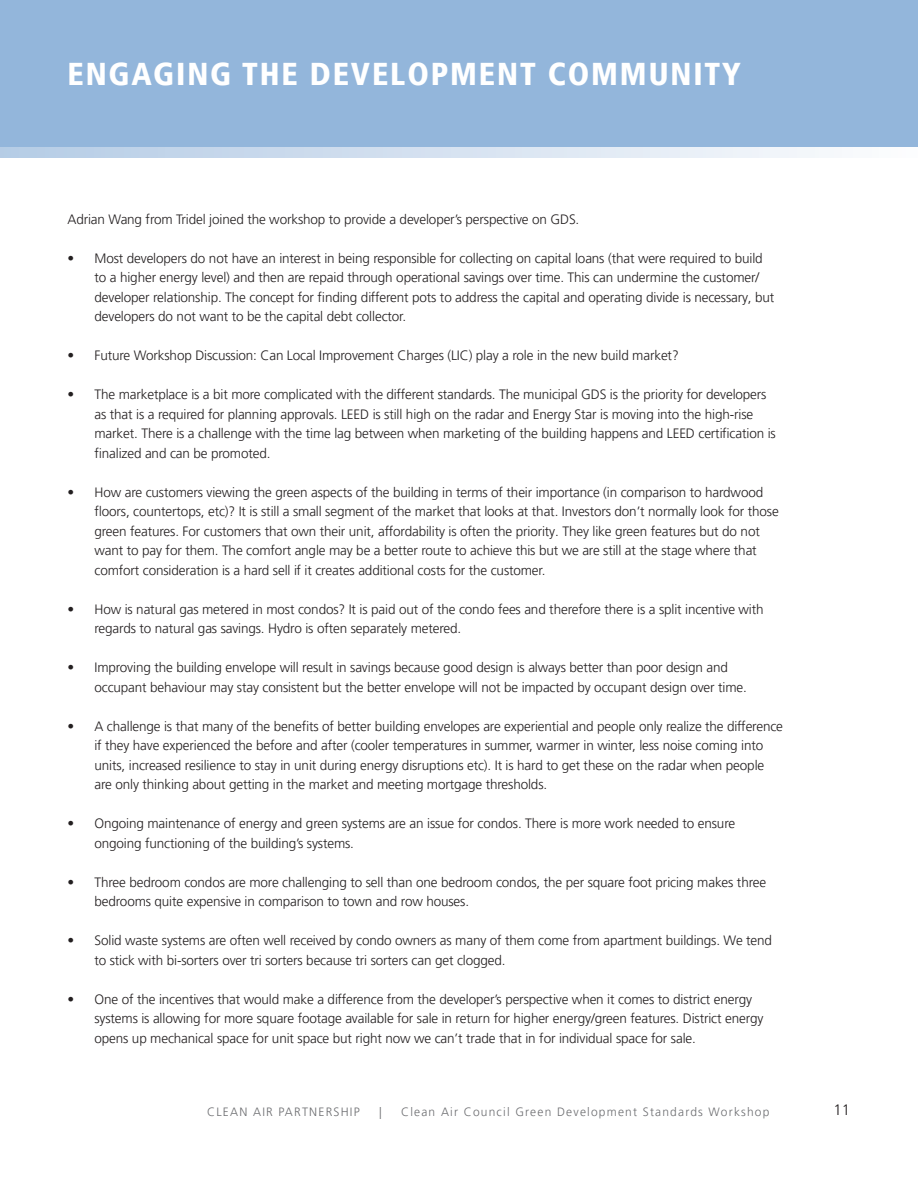
<style>
.page{position:relative;width:918px;height:1188px;background:#fff}
.page>*{position:absolute;margin:0;border:0;box-sizing:border-box;transform-origin:0 0}
.t1{font:900 condensed 31.5px "Frutiger LT Pro";letter-spacing:.06em;color:#fff}
.t2{font:300 15px "Frutiger LT Pro";color:#231f20}
.Paragraph{font:300 13.5px/19.5px "Frutiger LT Pro";letter-spacing:-.01em;color:#231f20}
.t3{font:300 12px "Frutiger LT Pro";letter-spacing:.1em;color:#6c6d70}
</style>
<div class="page">
<div style="left:0;top:0;width:918px;height:147px;background:#93b6db"></div>
<svg style="left:0;top:147px;width:819px;height:10px;background:#d3e0ef"></svg>
<p class="t1" style="left:68px;top:55px;width:675px">ENGAGING THE DEVELOPMENT COMMUNITY</p>
<p class="Paragraph" style="left:68px;top:209px;width:513px">Adrian Wang from Tridel joined the workshop to provide a developer’s perspective on GDS.</p>
<p class="Paragraph" style="left:94px;top:248px;width:681px;text-indent:-27px">• Most developers do not have an interest in being responsible for collecting on capital loans (that were required to build to a higher energy level) and then are repaid through operational savings over time. This can undermine the customer/ developer relationship. The concept for finding different pots to address the capital and operating divide is necessary, but developers do not want to be the capital debt collector.</p>
<p class="Paragraph" style="left:68px;top:346px;width:613px">• Future Workshop Discussion: Can Local Improvement Charges (LIC) play a role in the new build market?</p>
<p class="Paragraph" style="left:94px;top:385px;width:683px;text-indent:-27px">• The marketplace is a bit more complicated with the different standards. The municipal GDS is the priority for developers as that is a required for planning approvals. LEED is still high on the radar and Energy Star is moving into the high-rise market. There is a challenge with the time lag between when marketing of the building happens and LEED certification is finalized and can be promoted.</p>
<p class="Paragraph" style="left:94px;top:482px;width:686px;text-indent:-27px">• How are customers viewing the green aspects of the building in terms of their importance (in comparison to hardwood floors, countertops, etc)? It is still a small segment of the market that looks at that. Investors don’t normally look for those green features. For customers that own their unit, affordability is often the priority. They like green features but do not want to pay for them. The comfort angle may be a better route to achieve this but we are still at the stage where that comfort consideration is a hard sell if it creates additional costs for the customer.</p>
<p class="Paragraph" style="left:94px;top:599px;width:671px;text-indent:-27px">• How is natural gas metered in most condos? It is paid out of the condo fees and therefore there is a split incentive with regards to natural gas savings. Hydro is often separately metered.</p>
<p class="Paragraph" style="left:94px;top:658px;width:654px;text-indent:-27px">• Improving the building envelope will result in savings because good design is always better than poor design and occupant behaviour may stay consistent but the better envelope will not be impacted by occupant design over time.</p>
<p class="Paragraph" style="left:94px;top:716px;width:690px;text-indent:-27px">• A challenge is that many of the benefits of better building envelopes are experiential and people only realize the difference if they have experienced the before and after (cooler temperatures in summer, warmer in winter, less noise coming into units, increased resilience to stay in unit during energy disruptions etc). It is hard to get these on the radar when people are only thinking about getting in the market and meeting mortgage thresholds.</p>
<p class="Paragraph" style="left:94px;top:814px;width:642px;text-indent:-27px">• Ongoing maintenance of energy and green systems are an issue for condos. There is more work needed to ensure ongoing functioning of the building’s systems.</p>
<p class="Paragraph" style="left:94px;top:872px;width:673px;text-indent:-27px">• Three bedroom condos are more challenging to sell than one bedroom condos, the per square foot pricing makes three bedrooms quite expensive in comparison to town and row houses.</p>
<p class="Paragraph" style="left:94px;top:931px;width:679px;text-indent:-27px">• Solid waste systems are often well received by condo owners as many of them come from apartment buildings. We tend to stick with bi-sorters over tri sorters because tri sorters can get clogged.</p>
<p class="Paragraph" style="left:94px;top:989px;width:670px;text-indent:-27px">• One of the incentives that would make a difference from the developer’s perspective when it comes to district energy systems is allowing for more square footage available for sale in return for higher energy/green features. District energy opens up mechanical space for unit space but right now we can’t trade that in for individual space for sale.</p>
<p class="t3" style="left:207px;top:1105px;width:154px">CLEAN AIR PARTNERSHIP</p>
<p class="t3" style="left:379px;top:1105px;width:4px">|</p>
<p class="t3" style="left:401px;top:1105px;width:370px">Clean Air Council Green Development Standards Workshop</p>
<p class="t2" style="left:834px;top:1101px;width:18px">11</p>
</div>
